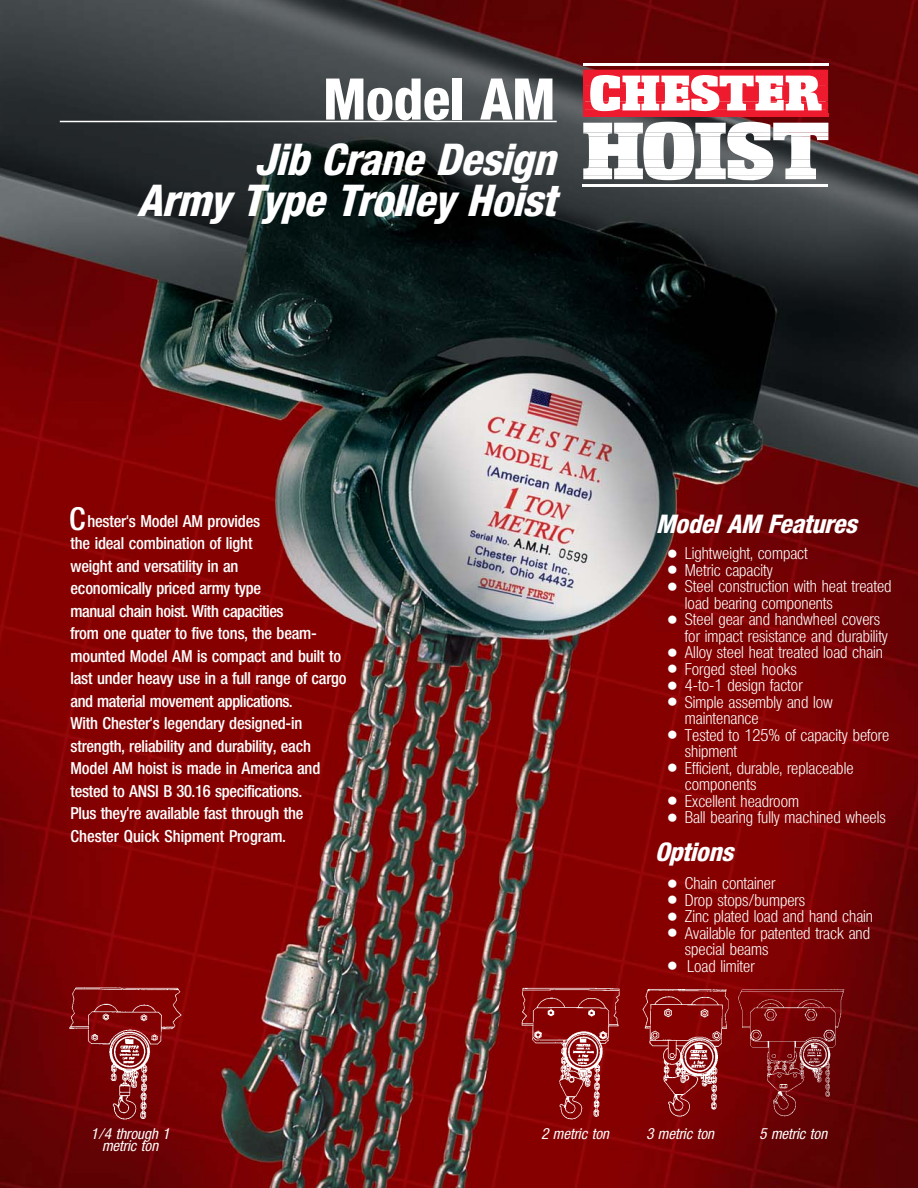
<style>
.page{position:relative;width:918px;height:1188px;background:#fff}
.page>*{position:absolute;margin:0;border:0;box-sizing:border-box;transform-origin:0 0}
.t1{font:800 57px "Colnova";color:#fff}
.t2{font:800 43.5px/40.5px "Icolnova";color:#fff;text-align:right}
.t3{font:600 31.5px "Colnova";color:#fff}
.t4{font:800 25.5px "Icolnova";color:#fff}
.t5{font:16.5px/16.5px "Colnova";color:#fff}
.t6{font:600 16.5px/22.5px "Colnova";letter-spacing:-.01em;color:#fff}
.t7{font:italic 500 15px/12px "Colnova";color:#fff;text-align:center}
.s1{font-size:31.5px}
</style>
<div class="page">
<img style="left:0;top:0;width:918px;height:1188px">
<img style="left:512px;top:986px;width:218px;height:136px">
<img style="left:737px;top:986px;width:111px;height:136px">
<hr style="left:60px;top:121px;width:497px;height:1px;background:#fff">
<hr style="left:583px;top:63px;width:245px;height:2px;background:#fff">
<hr style="left:583px;top:184px;width:245px;height:3px;background:#fff">
<svg style="left:583px;top:120px;width:245px;height:62px"></svg>
<hr style="left:583px;top:113px;width:245px;height:4px;background:#ed1b2d">
<svg style="left:583px;top:70px;width:245px;height:43px"></svg>
<img style="left:68px;top:986px;width:128px;height:136px">
<h1 class="t1" style="left:324px;top:79px;width:233px">Model AM</h1>
<h2 class="t2" style="left:138px;top:143px;width:419px">Jib Crane Design<br>Army Type Trolley Hoist</h2>
<h3 class="t3" style="left:69px;top:507px;width:18px">C</h3>
<p class="t6" style="left:71px;top:511px;width:278px;text-indent:17px">hester's Model AM provides<br>the ideal combination of light<br>weight and versatility in an<br>economically priced army type<br>manual chain hoist. With capacities<br>from one quater to five tons, the beam&shy;mounted Model AM is compact and built to last under heavy use in a full range of cargo and material movement applications.<br>With Chester's legendary designed-in strength, reliability and durability, each Model AM hoist is made in America and tested to ANSI B 30.16 specifications.<br>Plus they're available fast through the Chester Quick Shipment Program.</p>
<h3 class="t4" style="left:656px;top:514px;width:202px">Model AM Features</h3>
<h3 class="t4" style="left:655px;top:843px;width:79px">Options</h3>
<p class="t5" style="left:667px;top:546px;width:142px"><span class="s1">•</span> Lightweight, compact</p>
<p class="t5" style="left:667px;top:563px;width:107px"><span class="s1">•</span> Metric capacity</p>
<p class="t5" style="left:685px;top:579px;width:208px;text-indent:-18px"><span class="s1">•</span> Steel construction with heat treated load bearing components</p>
<p class="t5" style="left:685px;top:612px;width:205px;text-indent:-18px"><span class="s1">•</span> Steel gear and handwheel covers for impact resistance and durability</p>
<p class="t5" style="left:667px;top:645px;width:218px"><span class="s1">•</span> Alloy steel heat treated load chain</p>
<p class="t5" style="left:667px;top:662px;width:132px"><span class="s1">•</span> Forged steel hooks</p>
<p class="t5" style="left:667px;top:678px;width:137px"><span class="s1">•</span> 4-to-1 design factor</p>
<p class="t5" style="left:685px;top:695px;width:150px;text-indent:-18px"><span class="s1">•</span> Simple assembly and low maintenance</p>
<p class="t5" style="left:685px;top:728px;width:206px;text-indent:-18px"><span class="s1">•</span> Tested to 125% of capacity before shipment</p>
<p class="t5" style="left:685px;top:761px;width:170px;text-indent:-18px"><span class="s1">•</span> Efficient, durable, replaceable components</p>
<p class="t5" style="left:667px;top:794px;width:134px"><span class="s1">•</span> Excellent headroom</p>
<p class="t5" style="left:667px;top:810px;width:220px"><span class="s1">•</span> Ball bearing fully machined wheels</p>
<p class="t5" style="left:667px;top:876px;width:110px"><span class="s1">•</span> Chain container</p>
<p class="t5" style="left:667px;top:893px;width:140px"><span class="s1">•</span> Drop stops/bumpers</p>
<p class="t5" style="left:667px;top:909px;width:208px"><span class="s1">•</span> Zinc plated load and hand chain</p>
<p class="t5" style="left:685px;top:926px;width:187px;text-indent:-18px"><span class="s1">•</span> Available for patented track and special beams</p>
<p class="t5" style="left:667px;top:959px;width:89px"><span class="s1">•</span> Load limiter</p>
<p class="t7" style="left:91px;top:1129px;width:84px">1/4 through 1 metric ton</p>
<p class="t7" style="left:541px;top:1129px;width:72px">2 metric ton</p>
<p class="t7" style="left:646px;top:1129px;width:72px">3 metric ton</p>
<p class="t7" style="left:759px;top:1129px;width:72px">5 metric ton</p>
</div>
